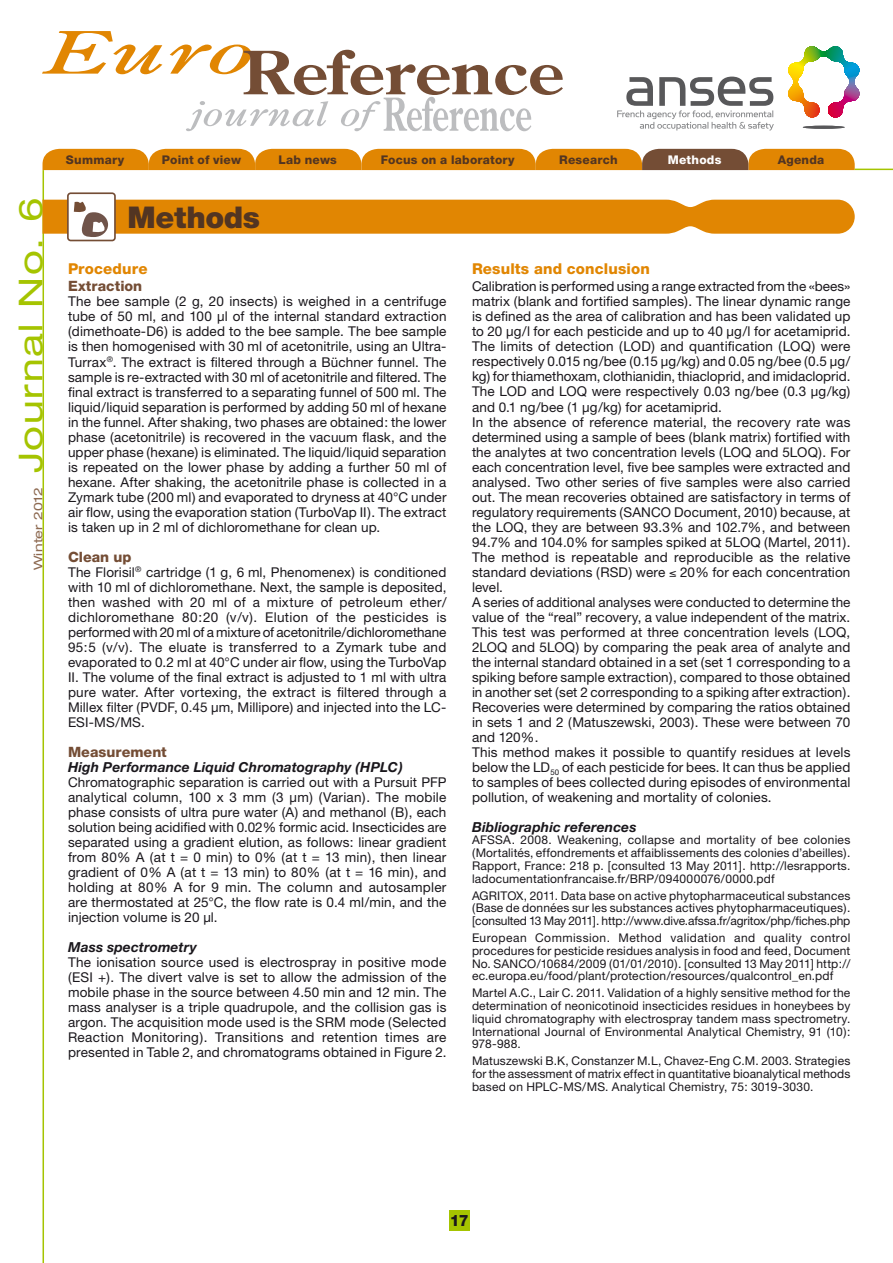
<style>
.page{position:relative;width:893px;height:1263px;background:#fff}
.page>*{position:absolute;margin:0;border:0;box-sizing:border-box;transform-origin:0 0}
.t1{font:expanded 33px "Helvetica Neue";letter-spacing:.05em;color:#a5c400;scale:1.1 1}
.t2{font:900 30px "Helvetica Neue";letter-spacing:-.015em;color:#523522}
.t3{font:800 15.75px "Helvetica Neue";color:#1a171c}
.t4{font:800 15px "Helvetica Neue";letter-spacing:.01em;color:#e18602}
.t5{font:800 14.25px "Helvetica Neue";color:#744d35}
.t6{font:italic 700 13.8px "Helvetica Neue";letter-spacing:.01em;color:#1a171c}
.t7{font:13.5px/15px "Helvetica Neue";letter-spacing:.01em;color:#1a171c;text-align:justify}
.t8{font:12px/12.8px "Helvetica Neue";letter-spacing:.015em;color:#1a171c;text-align:justify}
.t9{font:800 12px "Helvetica Neue";letter-spacing:.015em;color:#523522}
.t10{font:expanded 12px "Helvetica Neue";letter-spacing:.015em;color:#8d6950;scale:1.1 1}
.t11{font:800 12px "Helvetica Neue";letter-spacing:.02em;color:#fff}
</style>
<div class="page">
<svg style="left:42px;top:31px;width:120px;height:43px"></svg>
<svg style="left:170px;top:45px;width:393px;height:86px"></svg>
<svg style="left:788px;top:46px;width:72px;height:72px"></svg>
<hr style="left:822px;top:82px;width:3px;height:36px;background:#e2001a">
<hr style="left:803px;top:126px;width:42px;height:3px;background:#58585a;border-radius:50%">
<svg style="left:617px;top:77px;width:157px;height:54px"></svg>
<div style="left:449px;top:1210px;width:20px;height:21px;background:#a5c400"></div>
<hr style="left:855px;top:169px;width:38px;height:1px;background:#a5c400">
<svg style="left:43px;top:149px;width:812px;height:21px;background:#d48313"></svg>
<hr style="left:43px;top:170px;width:1px;height:1093px;background:#a5c400">
<div style="left:67px;top:192px;width:49px;height:49px;border:2px solid #744d35;border-radius:3px"></div>
<svg style="left:43px;top:200px;width:812px;height:37px;background:#e29525"></svg>
<p class="t9" style="left:66px;top:152px;width:60px">Summary</p>
<p class="t9" style="left:162px;top:152px;width:81px">Point of view</p>
<p class="t9" style="left:279px;top:152px;width:60px">Lab news</p>
<p class="t9" style="left:381px;top:152px;width:135px">Focus on a laboratory</p>
<p class="t9" style="left:559px;top:152px;width:60px">Research</p>
<p class="t9" style="left:778px;top:152px;width:48px">Agenda</p>
<p class="t11" style="left:668px;top:152px;width:55px">Methods</p>
<h1 class="t1" style="left:11px;top:473px;width:252px;rotate:-90deg">Journal No. 6</h1>
<h2 class="t2" style="left:128px;top:199px;width:134px">Methods</h2>
<p class="t4" style="left:68px;top:260px;width:81px">Procedure</p>
<p class="t5" style="left:68px;top:278px;width:76px">Extraction</p>
<p class="t7" style="left:68px;top:294px;width:380px">The bee sample (2 g, 20 insects) is weighed in a centrifuge tube of 50 ml, and 100 µl of the internal standard extraction (dimethoate-D6) is added to the bee sample. The bee sample is then homogenised with 30 ml of acetonitrile, using an Ultra-Turrax<sup>®</sup>. The extract is filtered through a Büchner funnel. The sample is re-extracted with 30 ml of acetonitrile and filtered. The final extract is transferred to a separating funnel of 500 ml. The liquid/liquid separation is performed by adding 50 ml of hexane in the funnel. After shaking, two phases are obtained: the lower phase (acetonitrile) is recovered in the vacuum flask, and the upper phase (hexane) is eliminated. The liquid/liquid separation is repeated on the lower phase by adding a further 50 ml of hexane. After shaking, the acetonitrile phase is collected in a Zymark tube (200 ml) and evaporated to dryness at 40°C under air flow, using the evaporation station (TurboVap II). The extract is taken up in 2 ml of dichloromethane for clean up.</p>
<p class="t5" style="left:68px;top:548px;width:65px">Clean up</p>
<p class="t7" style="left:68px;top:564px;width:380px">The Florisil<sup>®</sup> cartridge (1 g, 6 ml, Phenomenex) is conditioned with 10 ml of dichloromethane. Next, the sample is deposited, then washed with 20 ml of a mixture of petroleum ether/ dichloromethane 80:20 (v/v). Elution of the pesticides is performed with 20 ml of a mixture of acetonitrile/dichloromethane 95:5 (v/v). The eluate is transferred to a Zymark tube and evaporated to 0.2 ml at 40°C under air flow, using the TurboVap II. The volume of the final extract is adjusted to 1 ml with ultra pure water. After vortexing, the extract is filtered through a Millex filter (PVDF, 0.45 µm, Millipore) and injected into the LC-ESI-MS/MS.</p>
<p class="t5" style="left:68px;top:743px;width:100px">Measurement</p>
<p class="t6" style="left:68px;top:758px;width:336px">High Performance Liquid Chromatography (HPLC)</p>
<p class="t7" style="left:68px;top:774px;width:380px">Chromatographic separation is carried out with a Pursuit PFP analytical column, 100 x 3 mm (3 µm) (Varian). The mobile phase consists of ultra pure water (A) and methanol (B), each solution being acidified with 0.02% formic acid. Insecticides are separated using a gradient elution, as follows: linear gradient from 80% A (at t = 0 min) to 0% (at t = 13 min), then linear gradient of 0% A (at t = 13 min) to 80% (at t = 16 min), and holding at 80% A for 9 min. The column and autosampler are thermostated at 25°C, the flow rate is 0.4 ml/min, and the injection volume is 20 µl.</p>
<p class="t6" style="left:68px;top:938px;width:130px">Mass spectrometry</p>
<p class="t7" style="left:68px;top:954px;width:380px">The ionisation source used is electrospray in positive mode (ESI +). The divert valve is set to allow the admission of the mobile phase in the source between 4.50 min and 12 min. The mass analyser is a triple quadrupole, and the collision gas is argon. The acquisition mode used is the SRM mode (Selected Reaction Monitoring). Transitions and retention times are presented in Table 2, and chromatograms obtained in Figure 2.</p>
<p class="t10" style="left:31px;top:570px;width:77px;rotate:-90deg">Winter 2012</p>
<p class="t4" style="left:472px;top:260px;width:179px">Results and conclusion</p>
<p class="t7" style="left:472px;top:279px;width:380px;text-align:left">Calibration is performed using a range extracted from the «bees» matrix (blank and fortified samples). The linear dynamic range is defined as the area of calibration and has been validated up to 20 µg/l for each pesticide and up to 40 µg/l for acetamiprid.<br>The limits of detection (LOD) and quantification (LOQ) were respectively 0.015 ng/bee (0.15 µg/kg) and 0.05 ng/bee (0.5 µg/ kg) for thiamethoxam, clothianidin, thiacloprid, and imidacloprid.<br>The LOD and LOQ were respectively 0.03 ng/bee (0.3 µg/kg) and 0.1 ng/bee (1 µg/kg) for acetamiprid.<br>In the absence of reference material, the recovery rate was determined using a sample of bees (blank matrix) fortified with the analytes at two concentration levels (LOQ and 5LOQ). For each concentration level, five bee samples were extracted and analysed. Two other series of five samples were also carried out. The mean recoveries obtained are satisfactory in terms of regulatory requirements (SANCO Document, 2010) because, at the LOQ, they are between 93.3% and 102.7%, and between 94.7% and 104.0% for samples spiked at 5LOQ (Martel, 2011).<br>The method is repeatable and reproducible as the relative standard deviations (RSD) were ≤ 20% for each concentration level.<br>A series of additional analyses were conducted to determine the value of the “real” recovery, a value independent of the matrix.<br>This test was performed at three concentration levels (LOQ, 2LOQ and 5LOQ) by comparing the peak area of analyte and the internal standard obtained in a set (set 1 corresponding to a spiking before sample extraction), compared to those obtained in another set (set 2 corresponding to a spiking after extraction).<br>Recoveries were determined by comparing the ratios obtained in sets 1 and 2 (Matuszewski, 2003). These were between 70 and 120%.<br>This method makes it possible to quantify residues at levels below the LD<sub>50</sub> of each pesticide for bees. It can thus be applied to samples of bees collected during episodes of environmental pollution, of weakening and mortality of colonies.</p>
<p class="t6" style="left:472px;top:818px;width:166px">Bibliographic references</p>
<p class="t8" style="left:472px;top:833px;width:380px">AFSSA. 2008. Weakening, collapse and mortality of bee colonies (Mortalités, effondrements et affaiblissements des colonies d’abeilles).<br>Rapport, France: 218 p. [consulted 13 May 2011]. http://lesrapports. ladocumentationfrancaise.fr/BRP/094000076/0000.pdf</p>
<p class="t8" style="left:472px;top:889px;width:380px">AGRITOX, 2011. Data base on active phytopharmaceutical substances (Base de données sur les substances actives phytopharmaceutiques). [consulted 13 May 2011]. http://www.dive.afssa.fr/agritox/php/fiches.php</p>
<p class="t8" style="left:472px;top:931px;width:380px">European Commission. Method validation and quality control procedures for pesticide residues analysis in food and feed, Document No. SANCO/10684/2009 (01/01/2010). [consulted 13 May 2011] http:// ec.europa.eu/food/plant/protection/resources/qualcontrol_en.pdf</p>
<p class="t8" style="left:472px;top:986px;width:380px">Martel A.C., Lair C. 2011. Validation of a highly sensitive method for the determination of neonicotinoid insecticides residues in honeybees by liquid chromatography with electrospray tandem mass spectrometry.<br>International Journal of Environmental Analytical Chemistry, 91 (10):<br>978-988.</p>
<p class="t8" style="left:472px;top:1054px;width:380px">Matuszewski B.K, Constanzer M.L, Chavez-Eng C.M. 2003. Strategies for the assessment of matrix effect in quantitative bioanalytical methods based on HPLC-MS/MS. Analytical Chemistry, 75: 3019-3030.</p>
<p class="t3" style="left:450px;top:1211px;width:20px">17</p>
</div>
